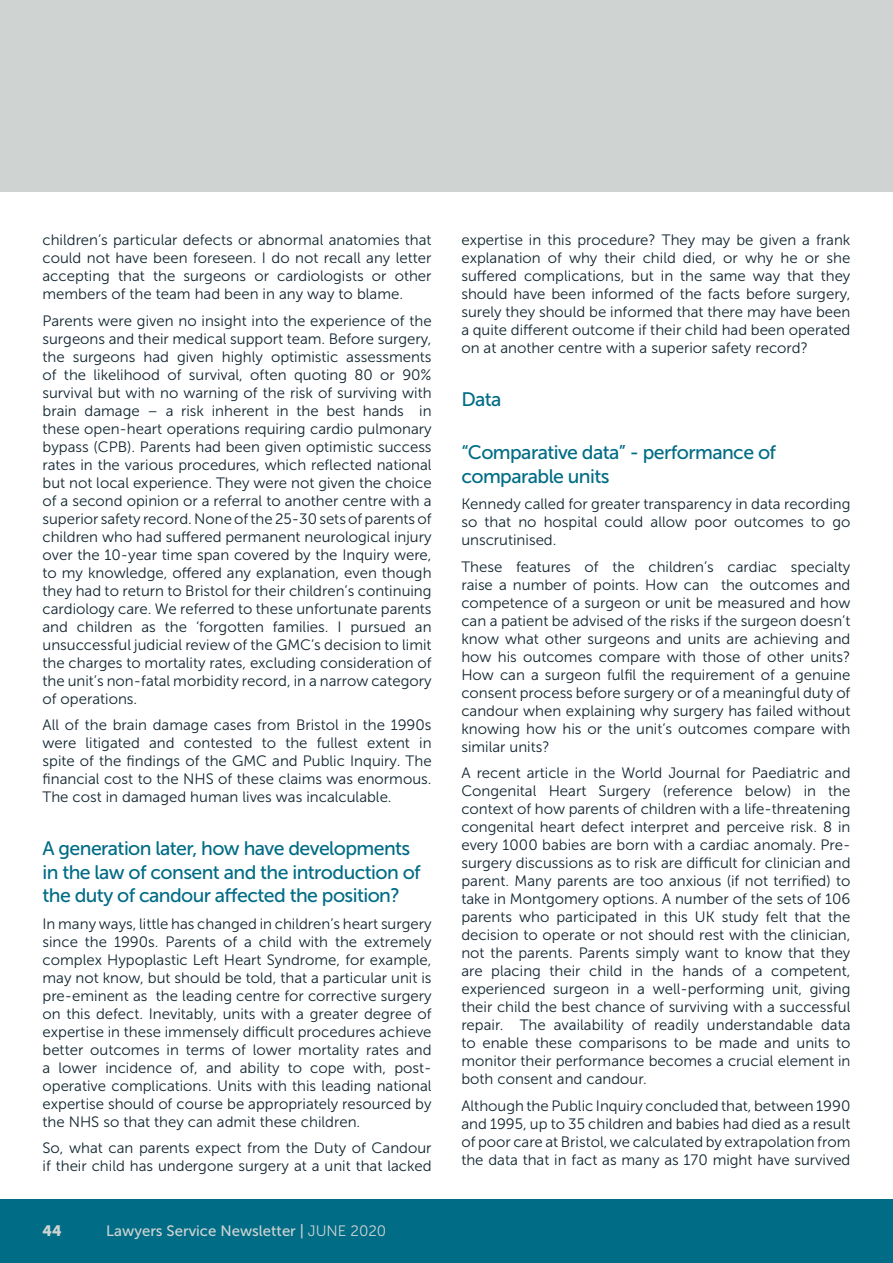
<style>
.page{position:relative;width:893px;height:1263px;background:#fff}
.page>*{position:absolute;margin:0;border:0;box-sizing:border-box;transform-origin:0 0}
.t1{font:19.5px/23.4px "Museo Sans 500";letter-spacing:-.03em;color:#006c85}
.t2{font:15px/18px "Museo Sans 300";color:#112530;text-align:justify}
.t3{font:15px "Museo Sans 500";color:#cfd4d2}
.t4{font:15px "Museo Sans 900";color:#cfd4d2}
.s1{font-family:"Museo Sans 300"}
</style>
<div class="page">
<div style="left:0;top:1199px;width:892px;height:64px;background:#006c85"></div>
<div style="left:0;top:0;width:892px;height:191px;background:#cfd4d2"></div>
<p class="t2" style="left:43px;top:231px;width:391px">children’s particular defects or abnormal anatomies that could not have been foreseen. I do not recall any letter accepting that the surgeons or cardiologists or other members of the team had been in any way to blame.</p>
<p class="t2" style="left:43px;top:312px;width:391px">Parents were given no insight into the experience of the surgeons and their medical support team. Before surgery, the surgeons had given highly optimistic assessments of the likelihood of survival, often quoting 80 or 90% survival but with no warning of the risk of surviving with brain damage – a risk inherent in the best hands in these open-heart operations requiring cardio pulmonary bypass (CPB). Parents had been given optimistic success rates in the various procedures, which reflected national but not local experience. They were not given the choice of a second opinion or a referral to another centre with a superior safety record. None of the 25-30 sets of parents of children who had suffered permanent neurological injury over the 10-year time span covered by the Inquiry were, to my knowledge, offered any explanation, even though they had to return to Bristol for their children’s continuing cardiology care. We referred to these unfortunate parents and children as the ‘forgotten families. I pursued an unsuccessful judicial review of the GMC’s decision to limit the charges to mortality rates, excluding consideration of the unit’s non-fatal morbidity record, in a narrow category of operations.</p>
<p class="t2" style="left:43px;top:716px;width:391px">All of the brain damage cases from Bristol in the 1990s were litigated and contested to the fullest extent in spite of the findings of the GMC and Public Inquiry. The financial cost to the NHS of these claims was enormous.<br>The cost in damaged human lives was incalculable.</p>
<p class="t1" style="left:43px;top:837px;width:380px">A generation later, how have developments in the law of consent and the introduction of the duty of candour affected the position?</p>
<p class="t2" style="left:43px;top:915px;width:391px">In many ways, little has changed in children’s heart surgery since the 1990s. Parents of a child with the extremely complex Hypoplastic Left Heart Syndrome, for example, may not know, but should be told, that a particular unit is pre-eminent as the leading centre for corrective surgery on this defect. Inevitably, units with a greater degree of expertise in these immensely difficult procedures achieve better outcomes in terms of lower mortality rates and a lower incidence of, and ability to cope with, post&shy;operative complications. Units with this leading national expertise should of course be appropriately resourced by the NHS so that they can admit these children.</p>
<p class="t2" style="left:43px;top:1139px;width:391px">So, what can parents expect from the Duty of Candour if their child has undergone surgery at a unit that lacked</p>
<p class="t4" style="left:43px;top:1222px;width:21px">44</p>
<p class="t3" style="left:106px;top:1222px;width:281px">Lawyers Service Newsletter | <span class="s1">JUNE 2020</span></p>
<p class="t2" style="left:461px;top:231px;width:391px">expertise in this procedure? They may be given a frank explanation of why their child died, or why he or she suffered complications, but in the same way that they should have been informed of the facts before surgery, surely they should be informed that there may have been a quite different outcome if their child had been operated on at another centre with a superior safety record?</p>
<p class="t1" style="left:461px;top:388px;width:42px">Data</p>
<p class="t1" style="left:461px;top:441px;width:316px">“Comparative data” - performance of comparable units</p>
<p class="t2" style="left:461px;top:495px;width:391px">Kennedy called for greater transparency in data recording so that no hospital could allow poor outcomes to go unscrutinised.</p>
<p class="t2" style="left:461px;top:558px;width:391px">These features of the children’s cardiac specialty raise a number of points. How can the outcomes and competence of a surgeon or unit be measured and how can a patient be advised of the risks if the surgeon doesn’t know what other surgeons and units are achieving and how his outcomes compare with those of other units?<br>How can a surgeon fulfil the requirement of a genuine consent process before surgery or of a meaningful duty of candour when explaining why surgery has failed without knowing how his or the unit’s outcomes compare with similar units?</p>
<p class="t2" style="left:461px;top:764px;width:391px">A recent article in the World Journal for Paediatric and Congenital Heart Surgery (reference below) in the context of how parents of children with a life-threatening congenital heart defect interpret and perceive risk. 8 in every 1000 babies are born with a cardiac anomaly. Pre&shy;surgery discussions as to risk are difficult for clinician and parent. Many parents are too anxious (if not terrified) to take in Montgomery options. A number of the sets of 106 parents who participated in this UK study felt that the decision to operate or not should rest with the clinician, not the parents. Parents simply want to know that they are placing their child in the hands of a competent, experienced surgeon in a well-performing unit, giving their child the best chance of surviving with a successful repair. The availability of readily understandable data to enable these comparisons to be made and units to monitor their performance becomes a crucial element in both consent and candour.</p>
<p class="t2" style="left:461px;top:1097px;width:391px">Although the Public Inquiry concluded that, between 1990 and 1995, up to 35 children and babies had died as a result of poor care at Bristol, we calculated by extrapolation from the data that in fact as many as 170 might have survived</p>
</div>
